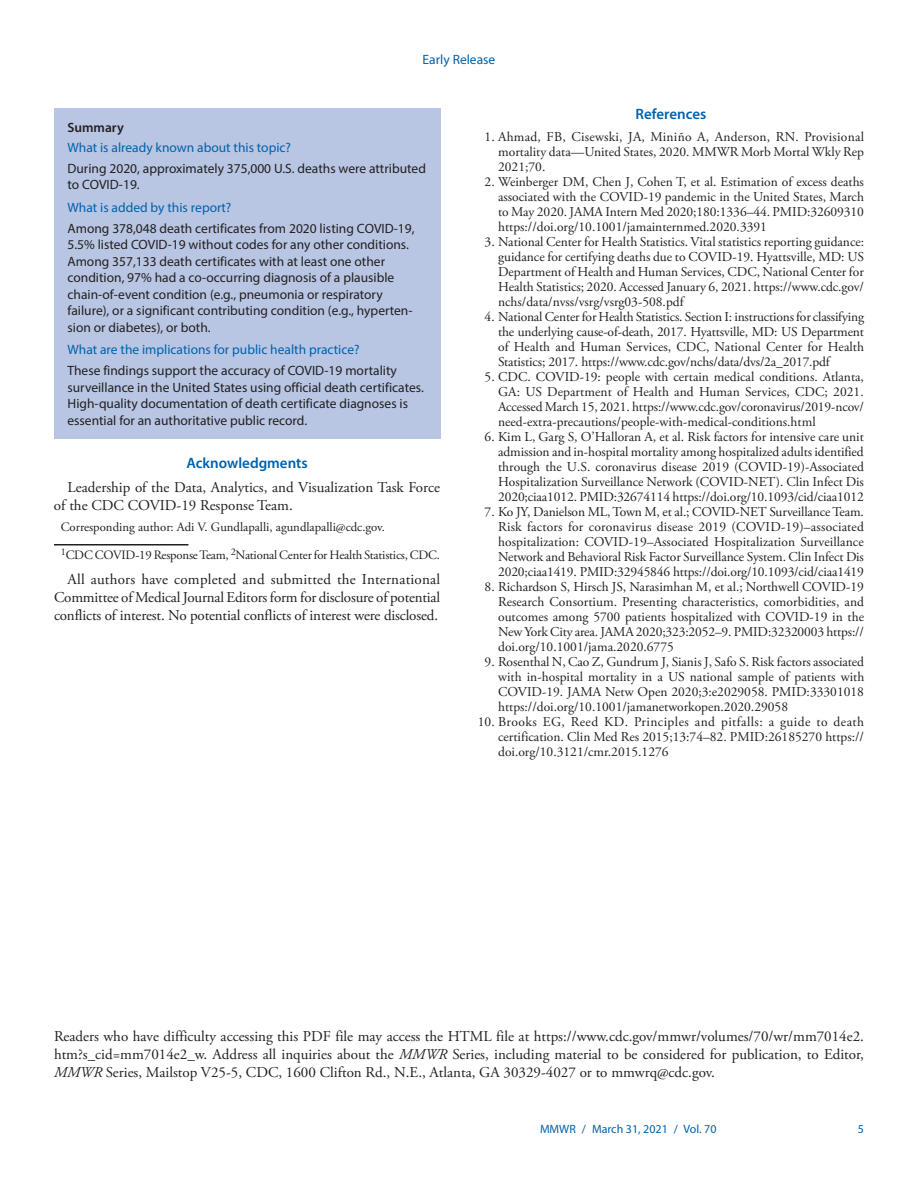
<style>
.page{position:relative;width:918px;height:1188px;background:#fff}
.page>*{position:absolute;margin:0;border:0;box-sizing:border-box;transform-origin:0 0}
.body_text_left{font:15px/18px "Adobe Garamond Pro";color:#231f20;text-align:justify}
.Conflict_of_Interest{font:15px/18px "Adobe Garamond Pro";letter-spacing:-.01em;color:#231f20;text-align:justify}
.Acknowledgment{font:15px/18px "Adobe Garamond Pro";color:#231f20}
.Acknowledgment_Head{font:600 15px "Myriad Pro";color:#0161ab}
.Ref_Title{font:600 15px "Myriad Pro";color:#0161ab}
.Reference_10{font:13.5px/15px "Adobe Garamond Pro";color:#231f20;text-align:justify}
.Summary_Box_Text{font:13.5px/16.5px "Myriad Pro";color:#231f20}
.Summary_Box_Text-2{font:13.5px/22.5px "Myriad Pro";color:#0161ab}
.Author_Affiliations{font:12.75px "Adobe Garamond Pro";letter-spacing:-.015em;color:#231f20}
.Corresponding_Author{font:12.75px "Adobe Garamond Pro";color:#231f20}
.t1{font:12px "Myriad Pro";color:#0161ab}
.s1{font-weight:600}
.s2{color:#0161ab}
.s3{color:#231f20}
.s4{font-style:italic}
</style>
<div class="page">
<div style="left:54px;top:108px;width:386px;height:330px;background:#b8c6e3"></div>
<hr style="left:54px;top:544px;width:134px;height:2px;background:#231f20">
<p class="Summary_Box_Text-2" style="left:423px;top:48px;width:74px">Early Release</p>
<p class="Summary_Box_Text" style="left:68px;top:117px;width:360px;line-height:20.7px"><span class="s1">Summary<br></span><span class="s2">What is already known about this topic?<br></span>During 2020, approximately 375,000 U.S. deaths were attributed</p>
<p class="Summary_Box_Text-2" style="left:68px;top:173px;width:165px"><span class="s3">to COVID-19.<br></span>What is added by this report?</p>
<p class="Summary_Box_Text" style="left:68px;top:220px;width:349px">Among 378,048 death certificates from 2020 listing COVID-19, 5.5% listed COVID-19 without codes for any other conditions.<br>Among 357,133 death certificates with at least one other condition, 97% had a co-occurring diagnosis of a plausible chain-of-event condition (e.g., pneumonia or respiratory failure), or a significant contributing condition (e.g., hyperten&shy;sion or diabetes), or both.</p>
<p class="Summary_Box_Text" style="left:68px;top:339px;width:331px;line-height:21px"><span class="s2">What are the implications for public health practice?<br></span>These findings support the accuracy of COVID-19 mortality</p>
<p class="Summary_Box_Text" style="left:68px;top:379px;width:358px">surveillance in the United States using official death certificates.<br>High-quality documentation of death certificate diagnoses is essential for an authoritative public record.</p>
<h1 class="Acknowledgment_Head" style="left:186px;top:453px;width:123px">Acknowledgments</h1>
<p class="Acknowledgment" style="left:54px;top:479px;width:388px;text-indent:13px">Leadership of the Data, Analytics, and Visualization Task Force of the CDC COVID-19 Response Team.</p>
<p class="Corresponding_Author" style="left:61px;top:520px;width:326px">Corresponding author: Adi V. Gundlapalli, agundlapalli@cdc.gov.</p>
<p class="Author_Affiliations" style="left:61px;top:547px;width:381px"><sup>1</sup>CDC COVID-19 Response Team, <sup>2</sup>National Center for Health Statistics, CDC.</p>
<p class="Conflict_of_Interest" style="left:54px;top:571px;width:388px;text-indent:14px">All authors have completed and submitted the International Committee of Medical Journal Editors form for disclosure of potential conflicts of interest. No potential conflicts of interest were disclosed.</p>
<h1 class="Ref_Title" style="left:636px;top:105px;width:72px">References</h1>
<p class="Reference_10" style="left:498px;top:130px;width:367px;text-indent:-14px">1. Ahmad, FB, Cisewski, JA, Miniño A, Anderson, RN. Provisional mortality data—United States, 2020. MMWR Morb Mortal Wkly Rep 2021;70.</p>
<p class="Reference_10" style="left:498px;top:175px;width:367px;text-indent:-14px">2. Weinberger DM, Chen J, Cohen T, et al. Estimation of excess deaths associated with the COVID-19 pandemic in the United States, March to May 2020. JAMA Intern Med 2020;180:1336–44. PMID:32609310 https://doi.org/10.1001/jamainternmed.2020.3391</p>
<p class="Reference_10" style="left:498px;top:235px;width:367px;text-indent:-14px">3. National Center for Health Statistics. Vital statistics reporting guidance: guidance for certifying deaths due to COVID-19. Hyattsville, MD: US Department of Health and Human Services, CDC, National Center for Health Statistics; 2020. Accessed January 6, 2021. https://www.cdc.gov/ nchs/data/nvss/vsrg/vsrg03-508.pdf</p>
<p class="Reference_10" style="left:498px;top:310px;width:368px;text-indent:-14px">4. National Center for Health Statistics. Section I: instructions for classifying the underlying cause-of-death, 2017. Hyattsville, MD: US Department of Health and Human Services, CDC, National Center for Health Statistics; 2017. https://www.cdc.gov/nchs/data/dvs/2a_2017.pdf</p>
<p class="Reference_10" style="left:498px;top:370px;width:367px;text-indent:-14px">5. CDC. COVID-19: people with certain medical conditions. Atlanta, GA: US Department of Health and Human Services, CDC; 2021.<br>Accessed March 15, 2021. https://www.cdc.gov/coronavirus/2019-ncov/ need-extra-precautions/people-with-medical-conditions.html</p>
<p class="Reference_10" style="left:498px;top:430px;width:367px;text-indent:-14px">6. Kim L, Garg S, O’Halloran A, et al. Risk factors for intensive care unit admission and in-hospital mortality among hospitalized adults identified through the U.S. coronavirus disease 2019 (COVID-19)-Associated Hospitalization Surveillance Network (COVID-NET). Clin Infect Dis 2020;ciaa1012. PMID:32674114 https://doi.org/10.1093/cid/ciaa1012</p>
<p class="Reference_10" style="left:498px;top:505px;width:367px;text-indent:-14px">7. Ko JY, Danielson ML, Town M, et al.; COVID-NET Surveillance Team.<br>Risk factors for coronavirus disease 2019 (COVID-19)–associated hospitalization: COVID-19–Associated Hospitalization Surveillance Network and Behavioral Risk Factor Surveillance System. Clin Infect Dis 2020;ciaa1419. PMID:32945846 https://doi.org/10.1093/cid/ciaa1419</p>
<p class="Reference_10" style="left:498px;top:580px;width:367px;text-indent:-14px">8. Richardson S, Hirsch JS, Narasimhan M, et al.; Northwell COVID-19<br>Research Consortium. Presenting characteristics, comorbidities, and outcomes among 5700 patients hospitalized with COVID-19 in the New York City area. JAMA 2020;323:2052–9. PMID:32320003 https:// doi.org/10.1001/jama.2020.6775</p>
<p class="Reference_10" style="left:498px;top:655px;width:368px;text-indent:-14px">9. Rosenthal N, Cao Z, Gundrum J, Sianis J, Safo S. Risk factors associated with in-hospital mortality in a US national sample of patients with COVID-19. JAMA Netw Open 2020;3:e2029058. PMID:33301018 https://doi.org/10.1001/jamanetworkopen.2020.29058</p>
<p class="Reference_10" style="left:498px;top:715px;width:367px;text-indent:-20px">10. Brooks EG, Reed KD. Principles and pitfalls: a guide to death certification. Clin Med Res 2015;13:74–82. PMID:26185270 https:// doi.org/10.3121/cmr.2015.1276</p>
<p class="body_text_left" style="left:54px;top:1027px;width:811px">Readers who have difficulty accessing this PDF file may access the HTML file at https://www.cdc.gov/mmwr/volumes/70/wr/mm7014e2. htm?s_cid=mm7014e2_w. Address all inquiries about the <span class="s4">MMWR</span> Series, including material to be considered for publication, to Editor, <span class="s4">MMWR</span> Series, Mailstop V25-5, CDC, 1600 Clifton Rd., N.E., Atlanta, GA 30329-4027 or to mmwrq@cdc.gov.</p>
<p class="t1" style="left:540px;top:1121px;width:178px">MMWR / March 31, 2021 / Vol. 70</p>
<p class="t1" style="left:858px;top:1121px;width:8px">5</p>
</div>
